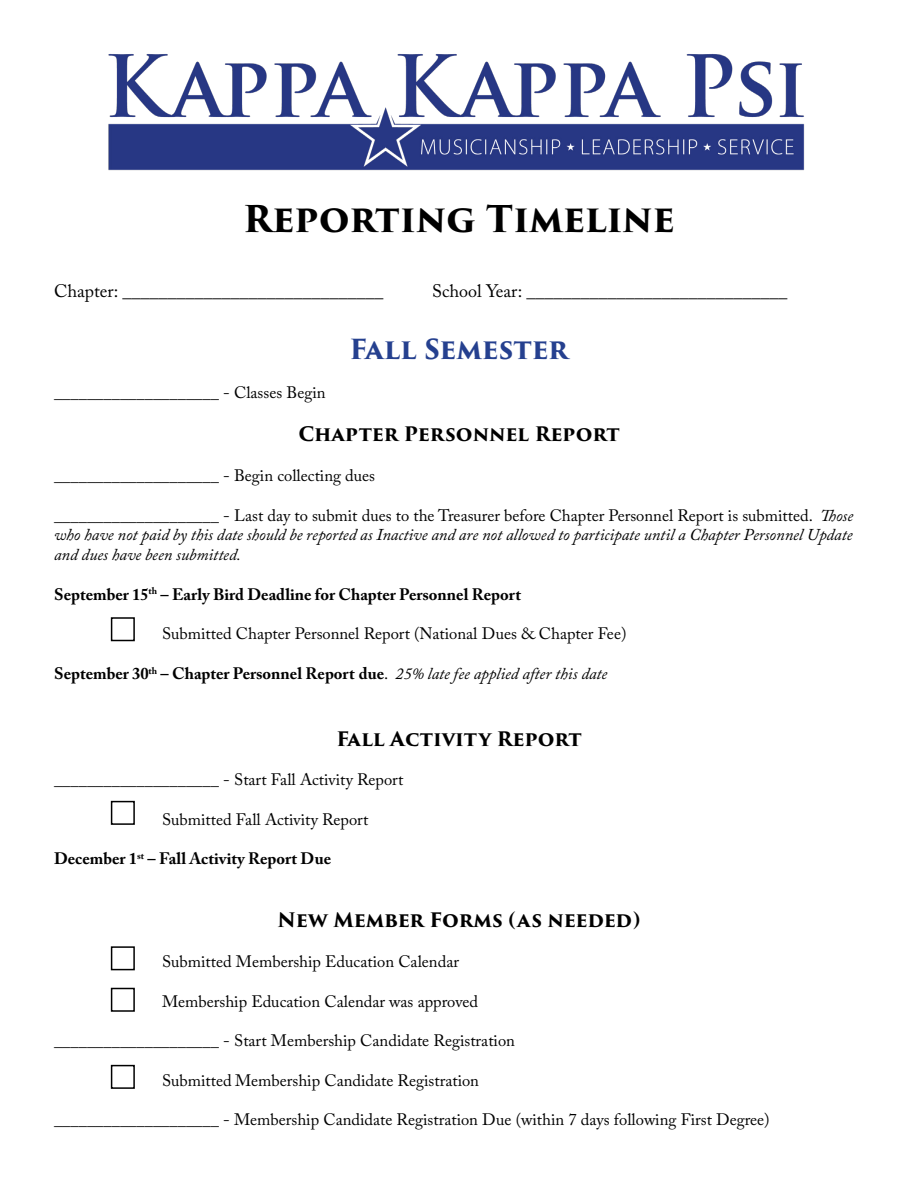
<style>
.page{position:relative;width:918px;height:1188px;background:#fff}
.page>*{position:absolute;margin:0;border:0;box-sizing:border-box;transform-origin:0 0}
.t1{font:700 36px "Trajan Pro 3";letter-spacing:-.01em;color:#000}
.t2{font:700 27px "Trajan Pro 3";letter-spacing:-.01em;color:#25408f}
.t3{font:700 19.5px "Trajan Pro 3";letter-spacing:-.005em;color:#000}
.t4{font:18px "Adobe Caslon Pro";color:#000}
.t5{font:16.5px "Adobe Caslon Pro";color:#000}
.t6{font:italic 16.5px/19.8px "Adobe Caslon Pro";color:#000;text-align:justify}
.t7{font:700 16.5px "Adobe Caslon Pro";color:#000}
.s1{font-style:normal}
.s2{font-weight:400}
.s3{font-weight:400;font-style:italic}
</style>
<div class="page">
<img style="left:108px;top:54px;width:697px;height:117px">
<div style="left:111px;top:617px;width:24px;height:24px;border:2px solid #000"></div>
<div style="left:111px;top:801px;width:24px;height:24px;border:2px solid #000"></div>
<div style="left:111px;top:946px;width:24px;height:24px;border:2px solid #000"></div>
<div style="left:111px;top:988px;width:24px;height:24px;border:2px solid #000"></div>
<div style="left:111px;top:1065px;width:24px;height:24px;border:2px solid #000"></div>
<h1 class="t1" style="left:243px;top:192px;width:433px">Reporting Timeline</h1>
<p class="t4" style="left:54px;top:280px;width:331px">Chapter: _____________________________</p>
<p class="t4" style="left:432px;top:280px;width:357px">School Year: _____________________________</p>
<h2 class="t2" style="left:350px;top:329px;width:220px">Fall Semester</h2>
<p class="t5" style="left:54px;top:383px;width:273px">____________________ - Classes Begin</p>
<p class="t3" style="left:298px;top:420px;width:323px">Chapter Personnel Report</p>
<p class="t5" style="left:54px;top:466px;width:323px">____________________ - Begin collecting dues</p>
<p class="t6" style="left:54px;top:505px;width:801px"><span class="s1">____________________ - Last day to submit dues to the Treasurer before Chapter Personnel Report is submitted.</span> Those who have not paid by this date should be reported as Inactive and are not allowed to participate until a Chapter Personnel Update and dues have been submitted.</p>
<p class="t7" style="left:54px;top:585px;width:468px">September 15<sup>th</sup> – Early Bird Deadline for Chapter Personnel Report</p>
<p class="t5" style="left:162px;top:624px;width:466px">Submitted Chapter Personnel Report (National Dues &amp; Chapter Fee)</p>
<p class="t7" style="left:54px;top:664px;width:555px">September 30<sup>th</sup> – Chapter Personnel Report due<span class="s2">.</span> <span class="s3">25% late fee applied after this date</span></p>
<p class="t3" style="left:336px;top:724px;width:247px">Fall Activity Report</p>
<p class="t5" style="left:54px;top:770px;width:351px">____________________ - Start Fall Activity Report</p>
<p class="t5" style="left:162px;top:810px;width:208px">Submitted Fall Activity Report</p>
<p class="t7" style="left:54px;top:849px;width:279px">December 1<sup>st</sup> – Fall Activity Report Due</p>
<p class="t3" style="left:277px;top:906px;width:365px">New Member Forms (as needed)</p>
<p class="t5" style="left:162px;top:952px;width:298px">Submitted Membership Education Calendar</p>
<p class="t5" style="left:162px;top:991px;width:318px">Membership Education Calendar was approved</p>
<p class="t5" style="left:54px;top:1031px;width:462px">____________________ - Start Membership Candidate Registration</p>
<p class="t5" style="left:162px;top:1071px;width:319px">Submitted Membership Candidate Registration</p>
<p class="t5" style="left:54px;top:1110px;width:717px">____________________ - Membership Candidate Registration Due (within 7 days following First Degree)</p>
</div>
